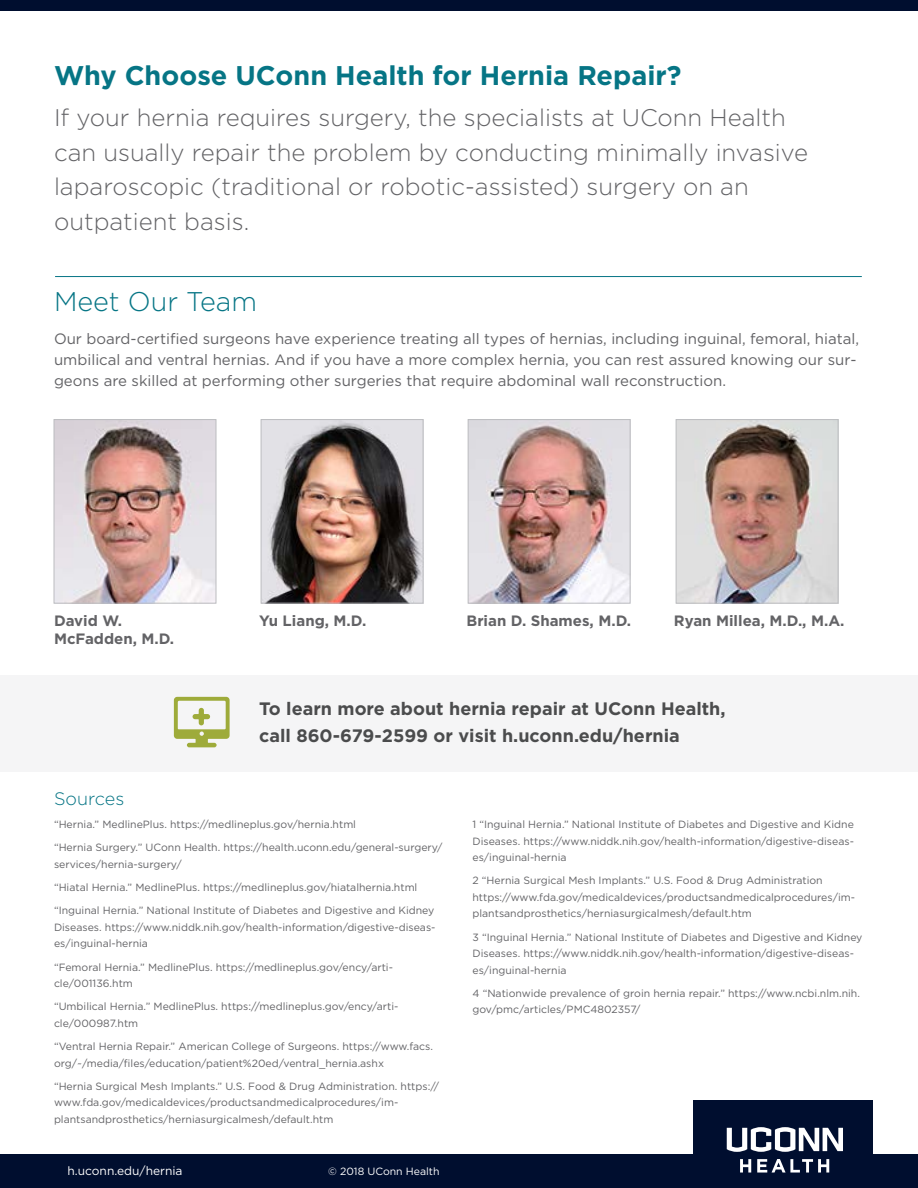
<style>
.page{position:relative;width:918px;height:1188px;background:#fff}
.page>*{position:absolute;margin:0;border:0;box-sizing:border-box;transform-origin:0 0}
.t1{font:700 27px "Gotham";color:#067585}
.t2{font:300 27px "Gotham";color:#067585}
.t3{font:300 24px/34.5px "Gotham";color:#636366}
.t4{font:700 18px "Gotham";color:#4b4c4d}
.t5{font:300 18px "Gotham";color:#067585}
.t6{font:15px/21px "Gotham";color:#636366}
.t7{font:700 15px/18px "Gotham";color:#636366}
.t8{font:12px "Gotham";color:#fff}
.Small_Type{font:10.5px/16.5px "Gotham";color:#636366}
.t9{font:10.5px "Gotham";color:#fff}
</style>
<div class="page">
<div style="left:0;top:0;width:918px;height:11px;background:#000e2f"></div>
<div style="left:0;top:1154px;width:918px;height:34px;background:#000e2f"></div>
<div style="left:693px;top:1101px;width:180px;height:87px;background:#000e2f"></div>
<svg style="left:740px;top:1159px;width:11px;height:14px"></svg>
<svg style="left:757px;top:1159px;width:72px;height:14px"></svg>
<svg style="left:727px;top:1127px;width:116px;height:25px"></svg>
<div style="left:0;top:675px;width:918px;height:96px;background:#f5f5f6"></div>
<img style="left:56px;top:421px;width:158px;height:181px">
<div style="left:54px;top:419px;width:162px;height:185px;border:1px solid #bcbdc0"></div>
<img style="left:263px;top:421px;width:158px;height:181px">
<div style="left:261px;top:419px;width:162px;height:185px;border:1px solid #bcbdc0"></div>
<img style="left:470px;top:421px;width:158px;height:181px">
<div style="left:468px;top:419px;width:162px;height:185px;border:1px solid #bcbdc0"></div>
<img style="left:678px;top:421px;width:158px;height:181px">
<div style="left:676px;top:419px;width:162px;height:185px;border:1px solid #bcbdc0"></div>
<hr style="left:55px;top:276px;width:807px;height:1px;background:#067585">
<svg style="left:174px;top:697px;width:56px;height:50px"></svg>
<p class="t1" style="left:54px;top:58px;width:629px">Why Choose UConn Health for Hernia Repair?</p>
<p class="t3" style="left:54px;top:100px;width:756px">If your hernia requires surgery, the specialists at UConn Health can usually repair the problem by conducting minimally invasive laparoscopic (traditional or robotic-assisted) surgery on an outpatient basis.</p>
<p class="t2" style="left:54px;top:284px;width:205px">Meet Our Team</p>
<p class="t6" style="left:54px;top:328px;width:807px">Our board-certified surgeons have experience treating all types of hernias, including inguinal, femoral, hiatal, umbilical and ventral hernias. And if you have a more complex hernia, you can rest assured knowing our sur&shy;geons are skilled at performing other surgeries that require abdominal wall reconstruction.</p>
<p class="t7" style="left:54px;top:611px;width:122px">David W.<br>McFadden, M.D.</p>
<p class="t7" style="left:259px;top:611px;width:109px">Yu Liang, M.D.</p>
<p class="t7" style="left:467px;top:611px;width:166px">Brian D. Shames, M.D.</p>
<p class="t7" style="left:674px;top:611px;width:172px">Ryan Millea, M.D., M.A.</p>
<p class="t5" style="left:54px;top:787px;width:72px">Sources</p>
<p class="t4" style="left:259px;top:697px;width:468px">To learn more about hernia repair at UConn Health,</p>
<p class="t4" style="left:259px;top:724px;width:422px">call 860-679-2599 or visit h.uconn.edu/hernia</p>
<p class="Small_Type" style="left:54px;top:816px;width:304px">“Hernia.” MedlinePlus. https://medlineplus.gov/hernia.html</p>
<p class="Small_Type" style="left:54px;top:839px;width:390px">“Hernia Surgery.” UConn Health. https://health.uconn.edu/general-surgery/ services/hernia-surgery/</p>
<p class="Small_Type" style="left:54px;top:879px;width:365px">“Hiatal Hernia.” MedlinePlus. https://medlineplus.gov/hiatalhernia.html</p>
<p class="Small_Type" style="left:54px;top:902px;width:383px;text-align:justify">“Inguinal Hernia.” National Institute of Diabetes and Digestive and Kidney Diseases. https://www.niddk.nih.gov/health-information/digestive-diseas&shy;es/inguinal-hernia</p>
<p class="Small_Type" style="left:54px;top:958px;width:341px">“Femoral Hernia.” MedlinePlus. https://medlineplus.gov/ency/arti&shy;cle/001136.htm</p>
<p class="Small_Type" style="left:54px;top:998px;width:346px">“Umbilical Hernia.” MedlinePlus. https://medlineplus.gov/ency/arti&shy;cle/000987.htm</p>
<p class="Small_Type" style="left:54px;top:1038px;width:380px">“Ventral Hernia Repair.” American College of Surgeons. https://www.facs. org/~/media/files/education/patient%20ed/ventral_hernia.ashx</p>
<p class="Small_Type" style="left:54px;top:1078px;width:387px">“Hernia Surgical Mesh Implants.” U.S. Food &amp; Drug Administration. https:// www.fda.gov/medicaldevices/productsandmedicalprocedures/im&shy;plantsandprosthetics/herniasurgicalmesh/default.htm</p>
<p class="t8" style="left:68px;top:1163px;width:117px">h.uconn.edu/hernia</p>
<p class="t9" style="left:328px;top:1165px;width:113px">© 2018 UConn Health</p>
<p class="Small_Type" style="left:472px;top:816px;width:383px;text-align:justify">1 “Inguinal Hernia.” National Institute of Diabetes and Digestive and Kidne Diseases. https://www.niddk.nih.gov/health-information/digestive-diseas&shy;es/inguinal-hernia</p>
<p class="Small_Type" style="left:472px;top:872px;width:384px">2 “Hernia Surgical Mesh Implants.” U.S. Food &amp; Drug Administration https://www.fda.gov/medicaldevices/productsandmedicalprocedures/im&shy;plantsandprosthetics/herniasurgicalmesh/default.htm</p>
<p class="Small_Type" style="left:472px;top:928px;width:392px">3 “Inguinal Hernia.” National Institute of Diabetes and Digestive and Kidney<br>Diseases. https://www.niddk.nih.gov/health-information/digestive-diseas&shy;es/inguinal-hernia</p>
<p class="Small_Type" style="left:472px;top:985px;width:389px">4 “Nationwide prevalence of groin hernia repair.” https://www.ncbi.nlm.nih. gov/pmc/articles/PMC4802357/</p>
</div>
